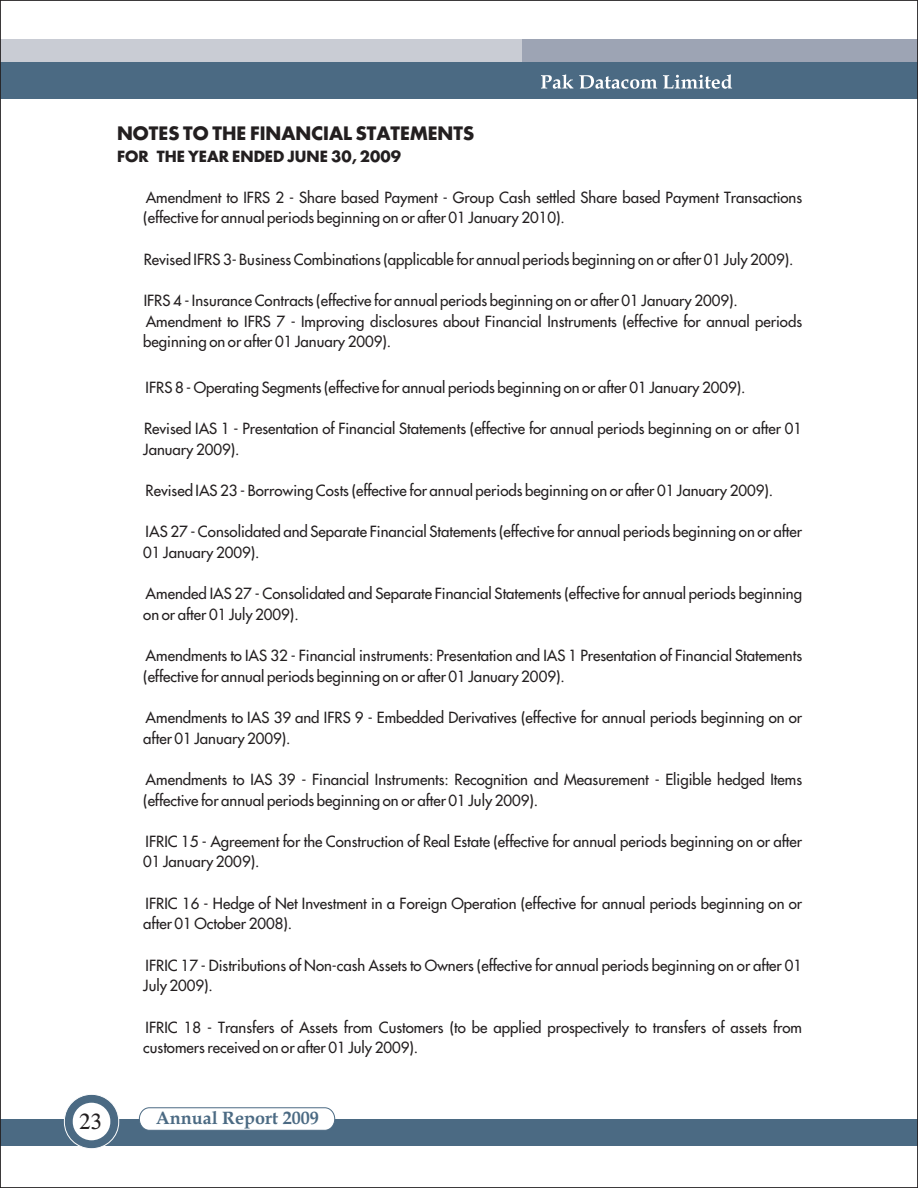
<style>
.page{position:relative;width:918px;height:1188px;background:#fff}
.page>*{position:absolute;margin:0;border:0;box-sizing:border-box;transform-origin:0 0}
.t1{font:22.5px "CG Times";color:#231f20}
.t2{font:700 18px "Futura FC";color:#231f20}
.t3{font:700 18px "Book Antiqua";color:#4b6a83}
.t4{font:15px/20.7px "Futura FC";color:#231f20}
.t5{font:700 15px "Futura FC";color:#231f20}
</style>
<div class="page">
<div style="left:0;top:39px;width:875px;height:59px;background:#c9ccd4"></div>
<div style="left:522px;top:39px;width:396px;height:59px;background:#9da4b4"></div>
<div style="left:0;top:62px;width:918px;height:36px;background:#4b6a83"></div>
<svg style="left:541px;top:74px;width:191px;height:15px"></svg>
<div style="left:0;top:1119px;width:918px;height:27px;background:#4b6a83"></div>
<svg style="left:139px;top:1107px;width:196px;height:23px"></svg>
<svg style="left:64px;top:1094px;width:55px;height:55px"></svg>
<div style="left:73px;top:1103px;width:37px;height:37px;background:#fff;border-radius:19px"></div>
<p class="t2" style="left:117px;top:125px;width:359px">NOTES TO THE FINANCIAL STATEMENTS</p>
<p class="t5" style="left:117px;top:149px;width:286px">FOR THE YEAR ENDED JUNE 30, 2009</p>
<p class="t4" style="left:143px;top:188px;width:660px">Amendment to IFRS 2 - Share based Payment - Group Cash settled Share based Payment Transactions (effective for annual periods beginning on or after 01 January 2010).</p>
<p class="t4" style="left:144px;top:250px;width:651px">Revised IFRS 3- Business Combinations (applicable for annual periods beginning on or after 01 July 2009).</p>
<p class="t4" style="left:143px;top:291px;width:660px">IFRS 4 - Insurance Contracts (effective for annual periods beginning on or after 01 January 2009).<br>Amendment to IFRS 7 - Improving disclosures about Financial Instruments (effective for annual periods beginning on or after 01 January 2009).</p>
<p class="t4" style="left:146px;top:378px;width:601px">IFRS 8 - Operating Segments (effective for annual periods beginning on or after 01 January 2009).</p>
<p class="t4" style="left:143px;top:419px;width:660px">Revised IAS 1 - Presentation of Financial Statements (effective for annual periods beginning on or after 01<br>January 2009).</p>
<p class="t4" style="left:146px;top:481px;width:629px">Revised IAS 23 - Borrowing Costs (effective for annual periods beginning on or after 01 January 2009).</p>
<p class="t4" style="left:143px;top:522px;width:660px">IAS 27 - Consolidated and Separate Financial Statements (effective for annual periods beginning on or after<br>01 January 2009).</p>
<p class="t4" style="left:143px;top:584px;width:660px">Amended IAS 27 - Consolidated and Separate Financial Statements (effective for annual periods beginning on or after 01 July 2009).</p>
<p class="t4" style="left:143px;top:646px;width:660px">Amendments to IAS 32 - Financial instruments: Presentation and IAS 1 Presentation of Financial Statements (effective for annual periods beginning on or after 01 January 2009).</p>
<p class="t4" style="left:143px;top:708px;width:660px">Amendments to IAS 39 and IFRS 9 - Embedded Derivatives (effective for annual periods beginning on or after 01 January 2009).</p>
<p class="t4" style="left:143px;top:770px;width:660px">Amendments to IAS 39 - Financial Instruments: Recognition and Measurement - Eligible hedged Items (effective for annual periods beginning on or after 01 July 2009).</p>
<p class="t4" style="left:143px;top:832px;width:660px">IFRIC 15 - Agreement for the Construction of Real Estate (effective for annual periods beginning on or after<br>01 January 2009).</p>
<p class="t4" style="left:143px;top:894px;width:660px">IFRIC 16 - Hedge of Net Investment in a Foreign Operation (effective for annual periods beginning on or after 01 October 2008).</p>
<p class="t4" style="left:143px;top:956px;width:660px">IFRIC 17 - Distributions of Non-cash Assets to Owners (effective for annual periods beginning on or after 01<br>July 2009).</p>
<p class="t4" style="left:143px;top:1018px;width:660px">IFRIC 18 - Transfers of Assets from Customers (to be applied prospectively to transfers of assets from customers received on or after 01 July 2009).</p>
<p class="t1" style="left:79px;top:1114px;width:24px">23</p>
<p class="t3" style="left:156px;top:1111px;width:164px">Annual Report 2009</p>
</div>
